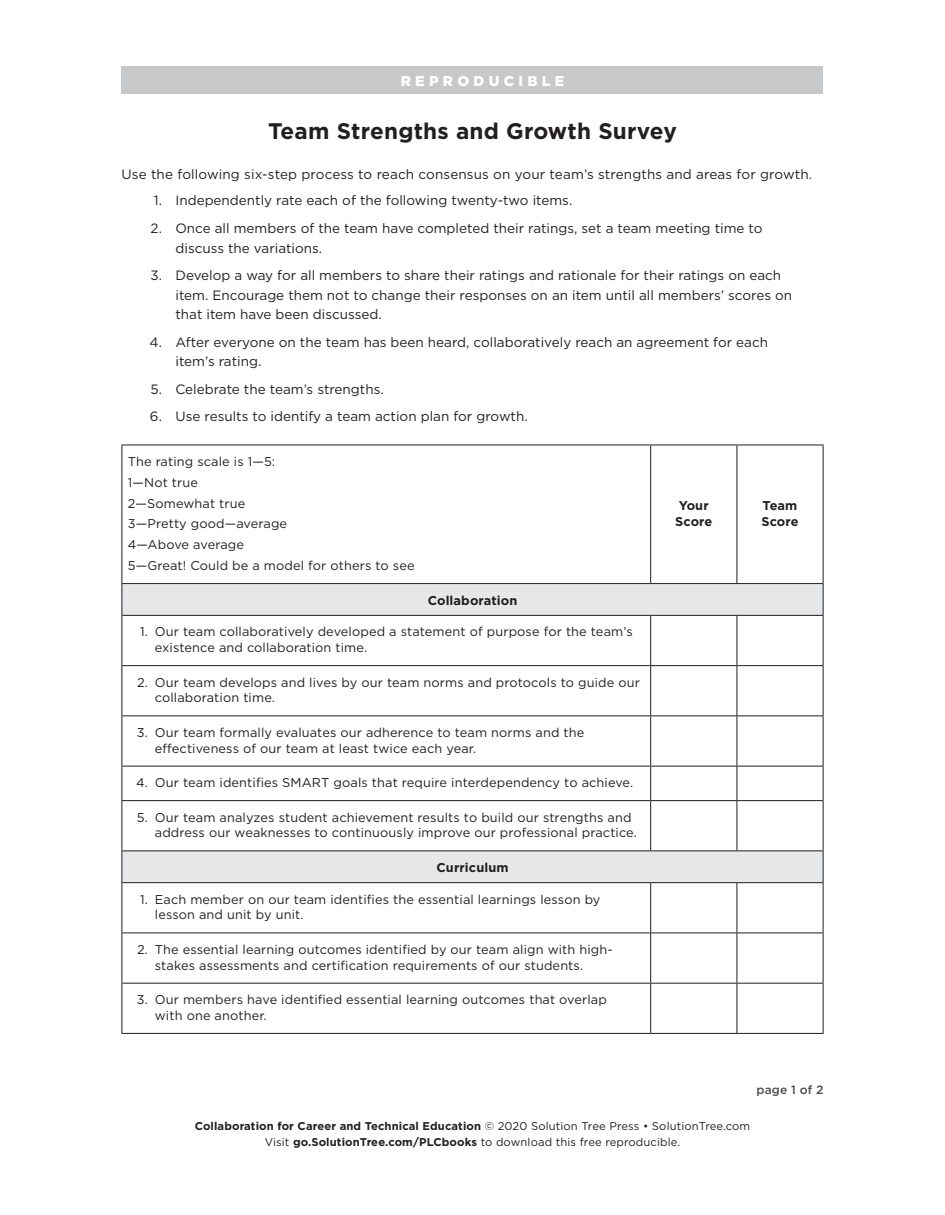
<style>
.page{position:relative;width:945px;height:1215px;background:#fff}
.page>*{position:absolute;margin:0;border:0;box-sizing:border-box;transform-origin:0 0}
.repro_title{font:700 22.5px "Gotham";letter-spacing:.01em;color:#231f20}
.t1{font:900 14.25px "Gotham";letter-spacing:.3em;color:#fff}
.repro_first_paragrap{font:13.5px/19.5px "Gotham";color:#231f20}
.figure_text{font:12.75px/15.8px "Gotham";letter-spacing:.01em;color:#231f20}
.reproducible_table_c{font:700 12.75px "Gotham";letter-spacing:.01em;color:#231f20}
.figure_text-2{font:700 12.75px/16.5px "Gotham";letter-spacing:.01em;color:#231f20}
.t2{font:500 12px "Gotham";letter-spacing:.01em;color:#4b4c4d}
.t3{font:11.25px/15.8px "Gotham";letter-spacing:.01em;color:#231f20;text-align:center}
.s1{font-weight:700}
</style>
<div class="page">
<div style="left:122px;top:66px;width:702px;height:28px;background:#c7c8ca"></div>
<svg style="left:123px;top:584px;width:700px;height:298px"></svg>
<hr style="left:650px;top:445px;width:1px;height:138px;background:#231f20">
<hr style="left:737px;top:445px;width:1px;height:138px;background:#231f20">
<hr style="left:650px;top:616px;width:1px;height:49px;background:#231f20">
<hr style="left:737px;top:616px;width:1px;height:49px;background:#231f20">
<hr style="left:122px;top:665px;width:529px;height:1px;background:#231f20">
<hr style="left:651px;top:665px;width:86px;height:1px;background:#231f20">
<hr style="left:650px;top:666px;width:1px;height:49px;background:#231f20">
<hr style="left:737px;top:665px;width:86px;height:1px;background:#231f20">
<hr style="left:737px;top:666px;width:1px;height:49px;background:#231f20">
<hr style="left:122px;top:715px;width:529px;height:1px;background:#231f20">
<hr style="left:651px;top:715px;width:86px;height:1px;background:#231f20">
<hr style="left:650px;top:716px;width:1px;height:50px;background:#231f20">
<hr style="left:737px;top:715px;width:86px;height:1px;background:#231f20">
<hr style="left:737px;top:716px;width:1px;height:50px;background:#231f20">
<hr style="left:122px;top:766px;width:529px;height:1px;background:#231f20">
<hr style="left:651px;top:766px;width:86px;height:1px;background:#231f20">
<hr style="left:650px;top:766px;width:1px;height:34px;background:#231f20">
<hr style="left:737px;top:766px;width:86px;height:1px;background:#231f20">
<hr style="left:737px;top:766px;width:1px;height:34px;background:#231f20">
<hr style="left:122px;top:800px;width:529px;height:1px;background:#231f20">
<hr style="left:651px;top:800px;width:86px;height:1px;background:#231f20">
<hr style="left:650px;top:801px;width:1px;height:49px;background:#231f20">
<hr style="left:737px;top:800px;width:86px;height:1px;background:#231f20">
<hr style="left:737px;top:801px;width:1px;height:49px;background:#231f20">
<hr style="left:650px;top:883px;width:1px;height:50px;background:#231f20">
<hr style="left:737px;top:883px;width:1px;height:50px;background:#231f20">
<hr style="left:122px;top:933px;width:529px;height:1px;background:#231f20">
<hr style="left:651px;top:933px;width:86px;height:1px;background:#231f20">
<hr style="left:650px;top:933px;width:1px;height:50px;background:#231f20">
<hr style="left:737px;top:933px;width:86px;height:1px;background:#231f20">
<hr style="left:737px;top:933px;width:1px;height:50px;background:#231f20">
<hr style="left:122px;top:983px;width:529px;height:1px;background:#231f20">
<hr style="left:651px;top:983px;width:86px;height:1px;background:#231f20">
<hr style="left:650px;top:984px;width:1px;height:49px;background:#231f20">
<hr style="left:737px;top:983px;width:86px;height:1px;background:#231f20">
<hr style="left:737px;top:984px;width:1px;height:49px;background:#231f20">
<hr style="left:122px;top:1033px;width:529px;height:1px;background:#231f20">
<hr style="left:651px;top:1033px;width:86px;height:1px;background:#231f20">
<hr style="left:737px;top:1033px;width:86px;height:1px;background:#231f20">
<hr style="left:122px;top:445px;width:529px;height:1px;background:#231f20">
<hr style="left:122px;top:445px;width:1px;height:138px;background:#231f20">
<hr style="left:651px;top:445px;width:86px;height:1px;background:#231f20">
<hr style="left:737px;top:445px;width:86px;height:1px;background:#231f20">
<hr style="left:823px;top:445px;width:1px;height:138px;background:#231f20">
<hr style="left:122px;top:616px;width:1px;height:49px;background:#231f20">
<hr style="left:823px;top:616px;width:1px;height:49px;background:#231f20">
<hr style="left:122px;top:666px;width:1px;height:49px;background:#231f20">
<hr style="left:823px;top:666px;width:1px;height:49px;background:#231f20">
<hr style="left:122px;top:716px;width:1px;height:50px;background:#231f20">
<hr style="left:823px;top:716px;width:1px;height:50px;background:#231f20">
<hr style="left:122px;top:766px;width:1px;height:34px;background:#231f20">
<hr style="left:823px;top:766px;width:1px;height:34px;background:#231f20">
<hr style="left:122px;top:801px;width:1px;height:49px;background:#231f20">
<hr style="left:823px;top:801px;width:1px;height:49px;background:#231f20">
<hr style="left:122px;top:883px;width:1px;height:50px;background:#231f20">
<hr style="left:823px;top:883px;width:1px;height:50px;background:#231f20">
<hr style="left:122px;top:933px;width:1px;height:50px;background:#231f20">
<hr style="left:823px;top:933px;width:1px;height:50px;background:#231f20">
<hr style="left:122px;top:984px;width:1px;height:49px;background:#231f20">
<hr style="left:823px;top:984px;width:1px;height:49px;background:#231f20">
<hr style="left:122px;top:583px;width:529px;height:1px;background:#231f20">
<hr style="left:122px;top:584px;width:1px;height:31px;background:#231f20">
<hr style="left:651px;top:583px;width:86px;height:1px;background:#231f20">
<hr style="left:737px;top:583px;width:86px;height:1px;background:#231f20">
<hr style="left:823px;top:584px;width:1px;height:31px;background:#231f20">
<hr style="left:122px;top:615px;width:529px;height:1px;background:#231f20">
<hr style="left:651px;top:615px;width:86px;height:1px;background:#231f20">
<hr style="left:737px;top:615px;width:86px;height:1px;background:#231f20">
<hr style="left:122px;top:850px;width:529px;height:1px;background:#231f20">
<hr style="left:122px;top:851px;width:1px;height:31px;background:#231f20">
<hr style="left:651px;top:850px;width:86px;height:1px;background:#231f20">
<hr style="left:737px;top:850px;width:86px;height:1px;background:#231f20">
<hr style="left:823px;top:851px;width:1px;height:31px;background:#231f20">
<hr style="left:122px;top:882px;width:529px;height:1px;background:#231f20">
<hr style="left:651px;top:882px;width:86px;height:1px;background:#231f20">
<hr style="left:737px;top:882px;width:86px;height:1px;background:#231f20">
<p class="t1" style="left:401px;top:71px;width:165px">REPRODUCIBLE</p>
<p class="repro_title" style="left:268px;top:117px;width:410px">Team Strengths and Growth Survey</p>
<p class="repro_first_paragrap" style="left:122px;top:164px;width:692px">Use the following six-step process to reach consensus on your team’s strengths and areas for growth.</p>
<p class="repro_first_paragrap" style="left:154px;top:191px;width:420px">1. Independently rate each of the following twenty-two items.</p>
<p class="repro_first_paragrap" style="left:176px;top:218px;width:589px;text-indent:-25px">2. Once all members of the team have completed their ratings, set a team meeting time to discuss the variations.</p>
<p class="repro_first_paragrap" style="left:176px;top:265px;width:618px;text-indent:-25px">3. Develop a way for all members to share their ratings and rationale for their ratings on each item. Encourage them not to change their responses on an item until all members’ scores on that item have been discussed.</p>
<p class="repro_first_paragrap" style="left:176px;top:332px;width:594px;text-indent:-26px">4. After everyone on the team has been heard, collaboratively reach an agreement for each item’s rating.</p>
<p class="repro_first_paragrap" style="left:150px;top:379px;width:235px">5. Celebrate the team’s strengths.</p>
<p class="repro_first_paragrap" style="left:150px;top:407px;width:379px">6. Use results to identify a team action plan for growth.</p>
<p class="figure_text" style="left:128px;top:453px;width:149px">The rating scale is 1—5:</p>
<p class="figure_text" style="left:128px;top:474px;width:72px">1—Not true</p>
<p class="figure_text" style="left:128px;top:495px;width:119px">2—Somewhat true</p>
<p class="figure_text" style="left:128px;top:516px;width:161px">3—Pretty good—average</p>
<p class="figure_text" style="left:128px;top:537px;width:118px">4—Above average</p>
<p class="figure_text" style="left:128px;top:557px;width:288px">5—Great! Could be a model for others to see</p>
<p class="figure_text-2" style="left:675px;top:497px;width:39px">Your<br>Score</p>
<p class="figure_text-2" style="left:761px;top:497px;width:39px">Team<br>Score</p>
<p class="reproducible_table_c" style="left:428px;top:592px;width:91px">Collaboration</p>
<p class="figure_text" style="left:155px;top:624px;width:479px;text-indent:-15px">1. Our team collaboratively developed a statement of purpose for the team’s existence and collaboration time.</p>
<p class="figure_text" style="left:155px;top:674px;width:487px;text-indent:-18px">2. Our team develops and lives by our team norms and protocols to guide our collaboration time.</p>
<p class="figure_text" style="left:155px;top:724px;width:431px;text-indent:-18px">3. Our team formally evaluates our adherence to team norms and the effectiveness of our team at least twice each year.</p>
<p class="figure_text" style="left:136px;top:774px;width:499px">4. Our team identifies SMART goals that require interdependency to achieve.</p>
<p class="figure_text" style="left:155px;top:809px;width:484px;text-indent:-18px">5. Our team analyzes student achievement results to build our strengths and address our weaknesses to continuously improve our professional practice.</p>
<p class="reproducible_table_c" style="left:436px;top:859px;width:74px">Curriculum</p>
<p class="figure_text" style="left:155px;top:891px;width:447px;text-indent:-15px">1. Each member on our team identifies the essential learnings lesson by lesson and unit by unit.</p>
<p class="figure_text" style="left:155px;top:941px;width:459px;text-indent:-18px">2. The essential learning outcomes identified by our team align with high&shy;stakes assessments and certification requirements of our students.</p>
<p class="figure_text" style="left:155px;top:992px;width:454px;text-indent:-18px">3. Our members have identified essential learning outcomes that overlap with one another.</p>
<p class="t2" style="left:757px;top:1081px;width:68px">page 1 of 2</p>
<p class="t3" style="left:195px;top:1118px;width:557px"><span class="s1">Collaboration for Career and Technical Education</span> © 2020 Solution Tree Press • SolutionTree.com<br>Visit <span class="s1">go.SolutionTree.com/PLCbooks</span> to download this free reproducible.</p>
</div>
